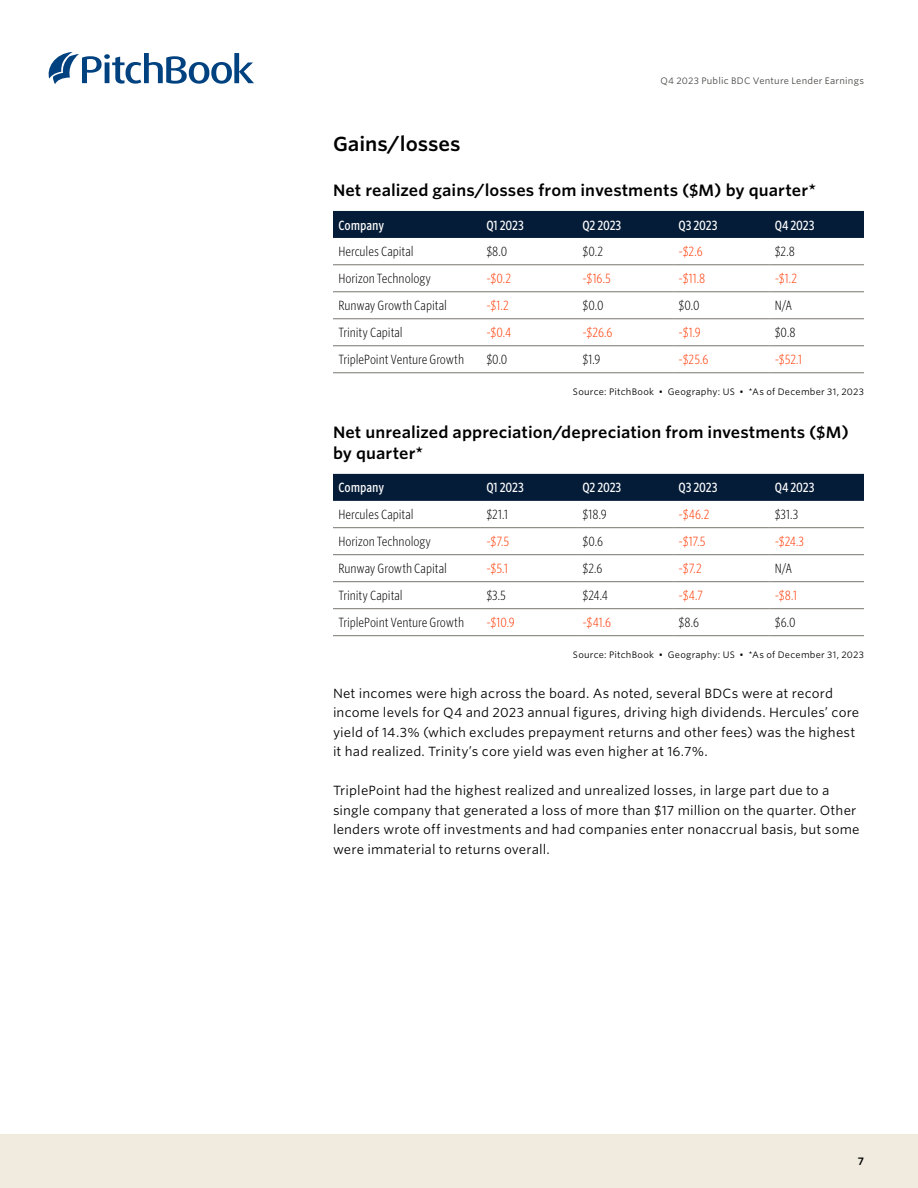
<style>
.page{position:relative;width:918px;height:1188px;background:#fff}
.page>*{position:absolute;margin:0;border:0;box-sizing:border-box;transform-origin:0 0}
.AN_Section_title{font:600 19.5px "Whitney S Sm";letter-spacing:-.005em;color:#000}
.AN_Chart___table_title{font:600 15.75px "Whitney S Sm";letter-spacing:.005em;color:#000}
.AN_Body_copy{font:12.75px/19.5px "Whitney S Sm";letter-spacing:.01em;color:#000}
.AN_Table_text{font:300 12.75px "Whitney Cond S Sm";letter-spacing:-.005em;color:#000}
.AN_Table_text-2{font:300 12.75px "Whitney Cond S Sm";letter-spacing:-.015em;color:#ff3800}
.AN_Table_header_row{font:500 12.75px "Whitney Cond S Sm";letter-spacing:-.01em;color:#fff}
.t1{font:600 10.5px "Whitney S Sm";color:#000}
.AN_CR_Source_tag{font:9px "Whitney S Sm";letter-spacing:.025em;color:#000}
.AN_Header{font:9px "Whitney S Sm";letter-spacing:.025em;color:#484643}
</style>
<div class="page">
<svg style="left:49px;top:52px;width:205px;height:32px"></svg>
<div style="left:0;top:1134px;width:918px;height:54px;background:#f0ebde"></div>
<div style="left:333px;top:211px;width:531px;height:27px;background:#051c38"></div>
<hr style="left:333px;top:265px;width:148px;height:1px;background:#78766f">
<hr style="left:481px;top:265px;width:96px;height:1px;background:#78766f">
<hr style="left:577px;top:265px;width:96px;height:1px;background:#78766f">
<hr style="left:673px;top:265px;width:96px;height:1px;background:#78766f">
<hr style="left:769px;top:265px;width:95px;height:1px;background:#78766f">
<hr style="left:333px;top:292px;width:148px;height:1px;background:#78766f">
<hr style="left:481px;top:292px;width:96px;height:1px;background:#78766f">
<hr style="left:577px;top:292px;width:96px;height:1px;background:#78766f">
<hr style="left:673px;top:292px;width:96px;height:1px;background:#78766f">
<hr style="left:769px;top:292px;width:95px;height:1px;background:#78766f">
<hr style="left:333px;top:319px;width:148px;height:1px;background:#78766f">
<hr style="left:481px;top:319px;width:96px;height:1px;background:#78766f">
<hr style="left:577px;top:319px;width:96px;height:1px;background:#78766f">
<hr style="left:673px;top:319px;width:96px;height:1px;background:#78766f">
<hr style="left:769px;top:319px;width:95px;height:1px;background:#78766f">
<hr style="left:333px;top:346px;width:148px;height:1px;background:#78766f">
<hr style="left:481px;top:346px;width:96px;height:1px;background:#78766f">
<hr style="left:577px;top:346px;width:96px;height:1px;background:#78766f">
<hr style="left:673px;top:346px;width:96px;height:1px;background:#78766f">
<hr style="left:769px;top:346px;width:95px;height:1px;background:#78766f">
<hr style="left:333px;top:373px;width:148px;height:1px;background:#78766f">
<hr style="left:481px;top:373px;width:96px;height:1px;background:#78766f">
<hr style="left:577px;top:373px;width:96px;height:1px;background:#78766f">
<hr style="left:673px;top:373px;width:96px;height:1px;background:#78766f">
<hr style="left:769px;top:373px;width:95px;height:1px;background:#78766f">
<div style="left:333px;top:474px;width:531px;height:27px;background:#051c38"></div>
<hr style="left:333px;top:527px;width:148px;height:1px;background:#78766f">
<hr style="left:481px;top:527px;width:96px;height:1px;background:#78766f">
<hr style="left:577px;top:527px;width:96px;height:1px;background:#78766f">
<hr style="left:673px;top:527px;width:96px;height:1px;background:#78766f">
<hr style="left:769px;top:527px;width:95px;height:1px;background:#78766f">
<hr style="left:333px;top:554px;width:148px;height:1px;background:#78766f">
<hr style="left:481px;top:554px;width:96px;height:1px;background:#78766f">
<hr style="left:577px;top:554px;width:96px;height:1px;background:#78766f">
<hr style="left:673px;top:554px;width:96px;height:1px;background:#78766f">
<hr style="left:769px;top:554px;width:95px;height:1px;background:#78766f">
<hr style="left:333px;top:581px;width:148px;height:1px;background:#78766f">
<hr style="left:481px;top:581px;width:96px;height:1px;background:#78766f">
<hr style="left:577px;top:581px;width:96px;height:1px;background:#78766f">
<hr style="left:673px;top:581px;width:96px;height:1px;background:#78766f">
<hr style="left:769px;top:581px;width:95px;height:1px;background:#78766f">
<hr style="left:333px;top:608px;width:148px;height:1px;background:#78766f">
<hr style="left:481px;top:608px;width:96px;height:1px;background:#78766f">
<hr style="left:577px;top:608px;width:96px;height:1px;background:#78766f">
<hr style="left:673px;top:608px;width:96px;height:1px;background:#78766f">
<hr style="left:769px;top:608px;width:95px;height:1px;background:#78766f">
<hr style="left:333px;top:635px;width:148px;height:1px;background:#78766f">
<hr style="left:481px;top:635px;width:96px;height:1px;background:#78766f">
<hr style="left:577px;top:635px;width:96px;height:1px;background:#78766f">
<hr style="left:673px;top:635px;width:96px;height:1px;background:#78766f">
<hr style="left:769px;top:635px;width:95px;height:1px;background:#78766f">
<p class="AN_Section_title" style="left:333px;top:130px;width:129px">Gains/losses</p>
<p class="AN_Header" style="left:660px;top:75px;width:205px">Q4 2023 Public BDC Venture Lender Earnings</p>
<p class="AN_Chart___table_title" style="left:333px;top:179px;width:485px">Net realized gains/losses from investments ($M) by quarter*</p>
<p class="AN_Table_header_row" style="left:338px;top:216px;width:47px">Company</p>
<p class="AN_Table_header_row" style="left:486px;top:216px;width:39px">Q1 2023</p>
<p class="AN_Table_header_row" style="left:582px;top:216px;width:40px">Q2 2023</p>
<p class="AN_Table_header_row" style="left:679px;top:216px;width:40px">Q3 2023</p>
<p class="AN_Table_header_row" style="left:775px;top:216px;width:41px">Q4 2023</p>
<p class="AN_Table_text" style="left:338px;top:244px;width:77px">Hercules Capital</p>
<p class="AN_Table_text" style="left:486px;top:244px;width:22px">$8.0</p>
<p class="AN_Table_text" style="left:582px;top:244px;width:22px">$0.2</p>
<p class="AN_Table_text-2" style="left:679px;top:244px;width:26px">-$2.6</p>
<p class="AN_Table_text" style="left:775px;top:244px;width:22px">$2.8</p>
<p class="AN_Table_text" style="left:338px;top:271px;width:94px">Horizon Technology</p>
<p class="AN_Table_text-2" style="left:486px;top:271px;width:26px">-$0.2</p>
<p class="AN_Table_text-2" style="left:582px;top:271px;width:30px">-$16.5</p>
<p class="AN_Table_text-2" style="left:679px;top:271px;width:28px">-$11.8</p>
<p class="AN_Table_text-2" style="left:775px;top:271px;width:24px">-$1.2</p>
<p class="AN_Table_text" style="left:338px;top:298px;width:110px">Runway Growth Capital</p>
<p class="AN_Table_text-2" style="left:486px;top:298px;width:24px">-$1.2</p>
<p class="AN_Table_text" style="left:582px;top:298px;width:23px">$0.0</p>
<p class="AN_Table_text" style="left:679px;top:298px;width:23px">$0.0</p>
<p class="AN_Table_text" style="left:775px;top:298px;width:19px">N/A</p>
<p class="AN_Table_text" style="left:338px;top:325px;width:66px">Trinity Capital</p>
<p class="AN_Table_text-2" style="left:486px;top:325px;width:26px">-$0.4</p>
<p class="AN_Table_text-2" style="left:582px;top:325px;width:31px">-$26.6</p>
<p class="AN_Table_text-2" style="left:679px;top:325px;width:24px">-$1.9</p>
<p class="AN_Table_text" style="left:775px;top:325px;width:22px">$0.8</p>
<p class="AN_Table_text" style="left:338px;top:352px;width:127px">TriplePoint Venture Growth</p>
<p class="AN_Table_text" style="left:486px;top:352px;width:23px">$0.0</p>
<p class="AN_Table_text" style="left:582px;top:352px;width:20px">$1.9</p>
<p class="AN_Table_text-2" style="left:679px;top:352px;width:31px">-$25.6</p>
<p class="AN_Table_text-2" style="left:775px;top:352px;width:29px">-$52.1</p>
<p class="AN_CR_Source_tag" style="left:573px;top:386px;width:293px">Source: PitchBook • Geography: US • *As of December 31, 2023</p>
<p class="AN_Chart___table_title" style="left:333px;top:421px;width:517px">Net unrealized appreciation/depreciation from investments ($M)</p>
<p class="AN_Chart___table_title" style="left:333px;top:442px;width:92px">by quarter*</p>
<p class="AN_Table_header_row" style="left:338px;top:479px;width:47px">Company</p>
<p class="AN_Table_header_row" style="left:486px;top:479px;width:39px">Q1 2023</p>
<p class="AN_Table_header_row" style="left:582px;top:479px;width:40px">Q2 2023</p>
<p class="AN_Table_header_row" style="left:679px;top:479px;width:40px">Q3 2023</p>
<p class="AN_Table_header_row" style="left:775px;top:479px;width:41px">Q4 2023</p>
<p class="AN_Table_text" style="left:338px;top:506px;width:77px">Hercules Capital</p>
<p class="AN_Table_text" style="left:486px;top:506px;width:23px">$21.1</p>
<p class="AN_Table_text" style="left:582px;top:506px;width:26px">$18.9</p>
<p class="AN_Table_text-2" style="left:679px;top:506px;width:33px">-$46.2</p>
<p class="AN_Table_text" style="left:775px;top:506px;width:25px">$31.3</p>
<p class="AN_Table_text" style="left:338px;top:533px;width:94px">Horizon Technology</p>
<p class="AN_Table_text-2" style="left:486px;top:533px;width:24px">-$7.5</p>
<p class="AN_Table_text" style="left:582px;top:533px;width:22px">$0.6</p>
<p class="AN_Table_text-2" style="left:679px;top:533px;width:28px">-$17.5</p>
<p class="AN_Table_text-2" style="left:775px;top:533px;width:31px">-$24.3</p>
<p class="AN_Table_text" style="left:338px;top:560px;width:110px">Runway Growth Capital</p>
<p class="AN_Table_text-2" style="left:486px;top:560px;width:23px">-$5.1</p>
<p class="AN_Table_text" style="left:582px;top:560px;width:21px">$2.6</p>
<p class="AN_Table_text-2" style="left:679px;top:560px;width:25px">-$7.2</p>
<p class="AN_Table_text" style="left:775px;top:560px;width:19px">N/A</p>
<p class="AN_Table_text" style="left:338px;top:587px;width:66px">Trinity Capital</p>
<p class="AN_Table_text" style="left:486px;top:587px;width:21px">$3.5</p>
<p class="AN_Table_text" style="left:582px;top:587px;width:27px">$24.4</p>
<p class="AN_Table_text-2" style="left:679px;top:587px;width:26px">-$4.7</p>
<p class="AN_Table_text-2" style="left:775px;top:587px;width:24px">-$8.1</p>
<p class="AN_Table_text" style="left:338px;top:614px;width:127px">TriplePoint Venture Growth</p>
<p class="AN_Table_text-2" style="left:486px;top:614px;width:30px">-$10.9</p>
<p class="AN_Table_text-2" style="left:582px;top:614px;width:30px">-$41.6</p>
<p class="AN_Table_text" style="left:679px;top:614px;width:22px">$8.6</p>
<p class="AN_Table_text" style="left:775px;top:614px;width:22px">$6.0</p>
<p class="AN_CR_Source_tag" style="left:573px;top:649px;width:293px">Source: PitchBook • Geography: US • *As of December 31, 2023</p>
<p class="AN_Body_copy" style="left:333px;top:683px;width:528px">Net incomes were high across the board. As noted, several BDCs were at record income levels for Q4 and 2023 annual figures, driving high dividends. Hercules’ core yield of 14.3% (which excludes prepayment returns and other fees) was the highest it had realized. Trinity’s core yield was even higher at 16.7%.</p>
<p class="AN_Body_copy" style="left:333px;top:780px;width:528px">TriplePoint had the highest realized and unrealized losses, in large part due to a single company that generated a loss of more than $17 million on the quarter. Other lenders wrote off investments and had companies enter nonaccrual basis, but some were immaterial to returns overall.</p>
<p class="t1" style="left:858px;top:1154px;width:8px">7</p>
</div>
